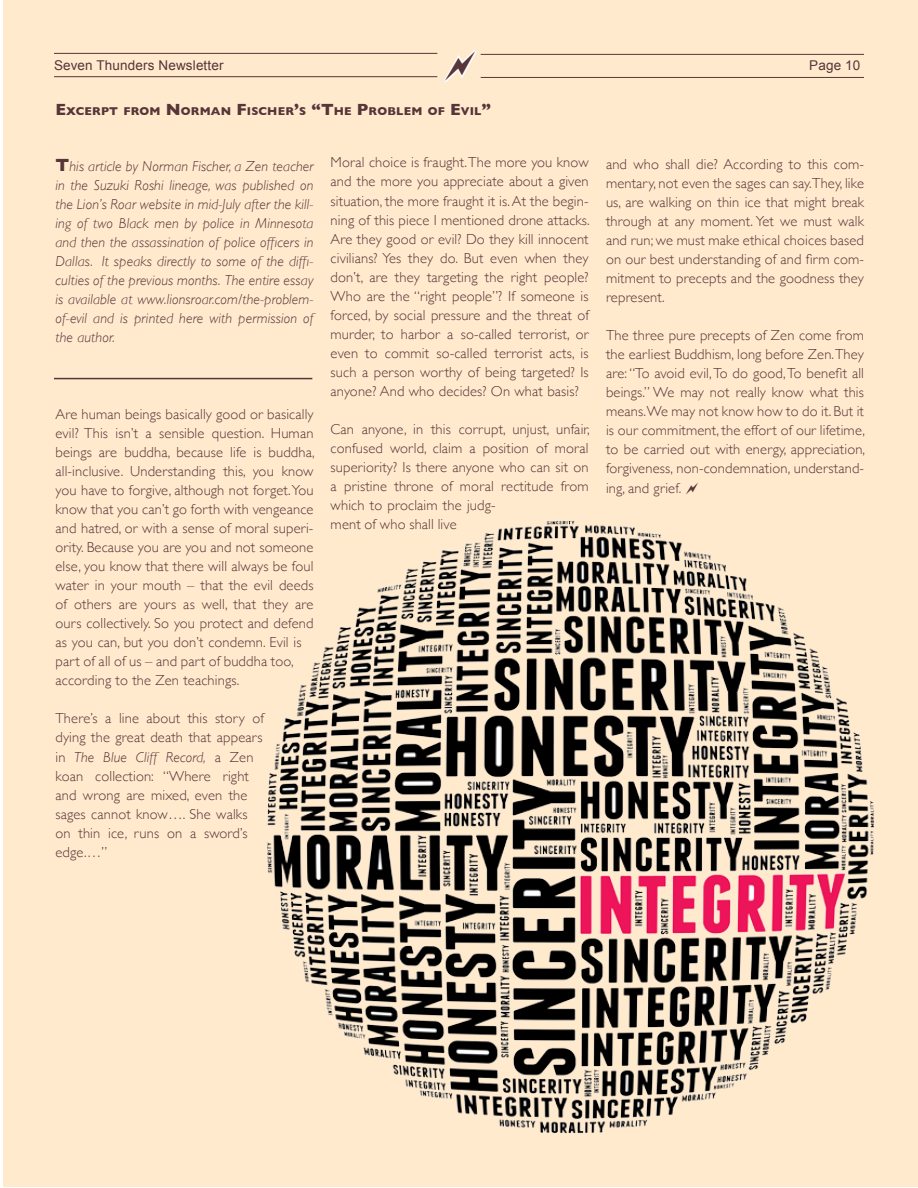
<style>
.page{position:relative;width:918px;height:1188px;background:#fff}
.page>*{position:absolute;margin:0;border:0;box-sizing:border-box;transform-origin:0 0}
.t1{font:300 14.55px/19px "Gill Sans";letter-spacing:.01em;color:#573538}
.t2{font:italic 300 14.55px/19px "Gill Sans";letter-spacing:.01em;color:#573538;text-align:justify}
.t3{font:13.5px "Arial";letter-spacing:.01em;color:#573538}
.t4{font:700 11.55px "Gill Sans";letter-spacing:.015em;color:#573538}
.s1{font-size:16.5px}
.s2{font-weight:700;font-style:normal;font-size:18px}
.s3{font-style:italic}
</style>
<div class="page">
<div style="left:3px;top:1px;width:915px;height:1186px;background:#ffeace"></div>
<hr style="left:54px;top:53px;width:383px;height:1px;background:#573538">
<hr style="left:54px;top:76px;width:383px;height:1px;background:#573538">
<hr style="left:481px;top:77px;width:383px;height:1px;background:#573538">
<hr style="left:481px;top:54px;width:383px;height:1px;background:#573538">
<hr style="left:54px;top:378px;width:258px;height:1px;background:#573538">
<img style="left:267px;top:520px;width:608px;height:614px">
<svg style="left:432px;top:50px;width:56px;height:32px"></svg>
<p class="t3" style="left:54px;top:58px;width:171px">Seven Thunders Newsletter</p>
<p class="t3" style="left:809px;top:58px;width:53px">Page 10</p>
<p class="t4" style="left:55px;top:104px;width:437px"><span class="s1">E</span>XCERPT FROM <span class="s1">N</span>ORMAN <span class="s1">F</span>ISCHER<span class="s1">’</span>S <span class="s1">“T</span>HE <span class="s1">P</span>ROBLEM OF <span class="s1">E</span>VIL<span class="s1">”</span></p>
<p class="t2" style="left:55px;top:157px;width:260px"><span class="s2">T</span>his article by Norman Fischer, a Zen teacher in the Suzuki Roshi lineage, was published on the Lion’s Roar website in mid-July after the kill&shy;ing of two Black men by police in Minnesota and then the assassination of police officers in Dallas. It speaks directly to some of the diffi&shy;culties of the previous months. The entire essay is available at www.lionsroar.com/the-problem&shy;of-evil and is printed here with permission of the author.</p>
<p class="t1" style="left:56px;top:404px;width:261px">Are human beings basically good or basically evil? This isn’t a sensible question. Human beings are buddha, because life is buddha, all-inclusive. Understanding this, you know you have to forgive, although not forget. You know that you can’t go forth with vengeance and hatred, or with a sense of moral superi&shy;ority. Because you are you and not someone else, you know that there will always be foul water in your mouth – that the evil deeds of others are yours as well, that they are ours collectively. So you protect and defend as you can, but you don’t condemn. Evil is part of all of us – and part of buddha too, according to the Zen teachings.</p>
<p class="t1" style="left:56px;top:709px;width:210px">There’s a line about this story of dying the great death that appears in <span class="s3">The Blue Cliff Record,</span> a Zen koan collection: “Where right and wrong are mixed, even the sages cannot know…. She walks on thin ice, runs on a sword’s edge.…”</p>
<p class="t1" style="left:331px;top:153px;width:261px;text-align:justify">Moral choice is fraught. The more you know and the more you appreciate about a given situation, the more fraught it is. At the begin&shy;ning of this piece I mentioned drone attacks.<br>Are they good or evil? Do they kill innocent civilians? Yes they do. But even when they don’t, are they targeting the right people?<br>Who are the “right people”? If someone is forced, by social pressure and the threat of murder, to harbor a so-called terrorist, or even to commit so-called terrorist acts, is such a person worthy of being targeted? Is anyone? And who decides? On what basis?</p>
<p class="t1" style="left:331px;top:420px;width:261px">Can anyone, in this corrupt, unjust, unfair, confused world, claim a position of moral superiority? Is there anyone who can sit on a pristine throne of moral rectitude from which to proclaim the judg-<br>ment of who shall live</p>
<p class="t1" style="left:606px;top:154px;width:260px;text-align:justify">and who shall die? According to this com&shy;mentary, not even the sages can say.They, like us, are walking on thin ice that might break through at any moment. Yet we must walk and run; we must make ethical choices based on our best understanding of and firm com&shy;mitment to precepts and the goodness they represent.</p>
<p class="t1" style="left:606px;top:326px;width:261px;text-align:justify">The three pure precepts of Zen come from the earliest Buddhism, long before Zen.They are: “To avoid evil, To do good, To benefit all beings.” We may not really know what this means. We may not know how to do it. But it is our commitment, the effort of our lifetime, to be carried out with energy, appreciation, forgiveness, non-condemnation, understand&shy;ing, and grief.</p>
</div>
